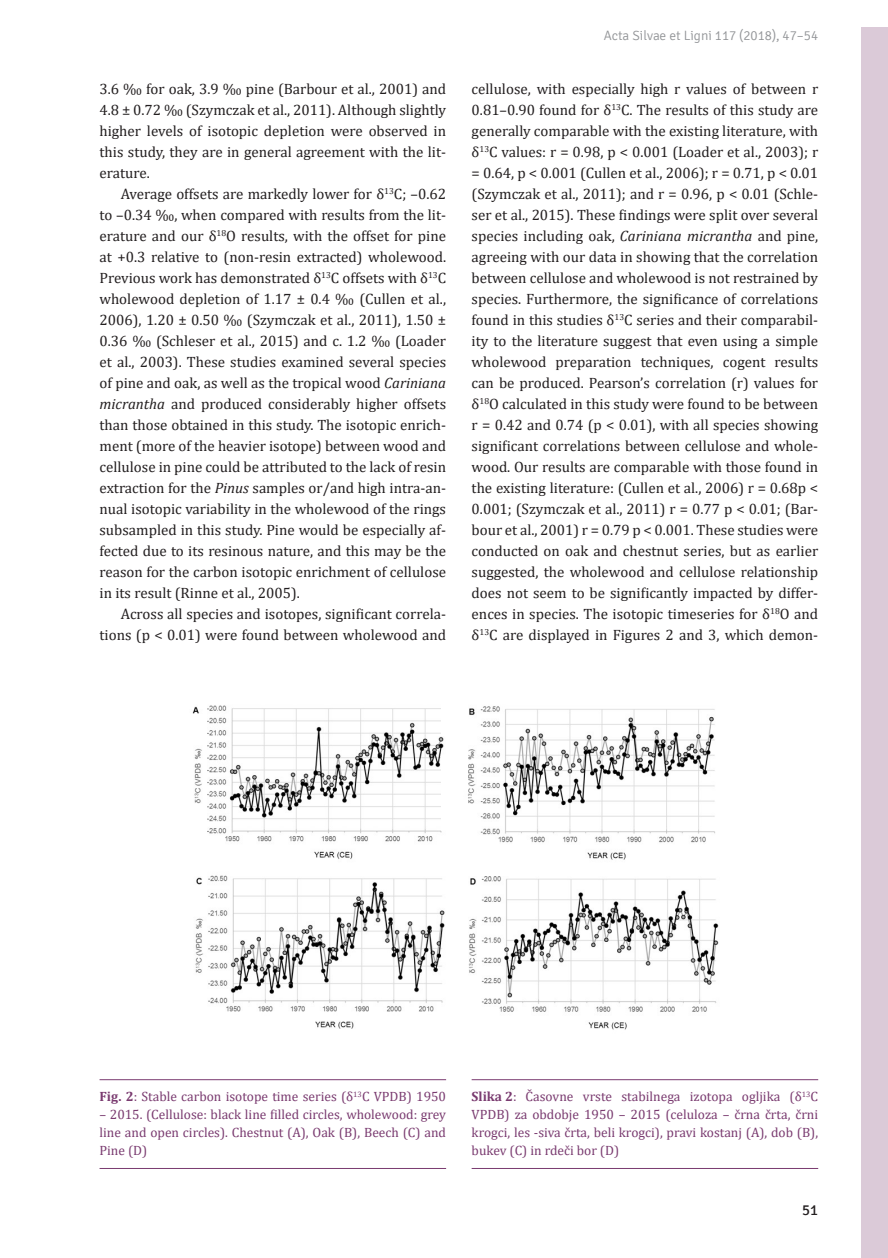
<style>
.page{position:relative;width:888px;height:1258px;background:#fff}
.page>*{position:absolute;margin:0;border:0;box-sizing:border-box;transform-origin:0 0}
._20Tekst_e{font:15px/21px "Cambria";color:#231f20;text-align:justify}
.t1{font:15px "Signika";color:#231f20}
._30Slika_e{font:13.5px/18px "Cambria";color:#7a3b70;text-align:justify}
._30Slika{font:13.5px/18px "Cambria";color:#7a3b70;text-align:justify}
.t2{font:300 13.5px "Signika";color:#939598}
.s1{font-style:italic}
.s2{font-weight:700}
</style>
<div class="page">
<div style="left:861px;top:27px;width:27px;height:1231px;background:#dbcad8"></div>
<hr style="left:100px;top:1079px;width:346px;height:1px;background:#7a3b70">
<hr style="left:100px;top:1168px;width:346px;height:1px;background:#7a3b70">
<hr style="left:472px;top:1079px;width:346px;height:1px;background:#7a3b70">
<hr style="left:472px;top:1168px;width:346px;height:1px;background:#7a3b70">
<img style="left:192px;top:705px;width:527px;height:325px">
<p class="_20Tekst_e" style="left:100px;top:79px;width:348px">3.6 ‰ for oak, 3.9 ‰ pine (Barbour et al., 2001) and 4.8 ± 0.72 ‰ (Szymczak et al., 2011). Although slightly higher levels of isotopic depletion were observed in this study, they are in general agreement with the lit&shy;erature.</p>
<p class="_20Tekst_e" style="left:100px;top:184px;width:348px;text-indent:21px">Average offsets are markedly lower for δ<sup>13</sup>C; –0.62 to –0.34 ‰, when compared with results from the lit&shy;erature and our δ<sup>18</sup>O results, with the offset for pine at +0.3 relative to (non-resin extracted) wholewood.<br>Previous work has demonstrated δ<sup>13</sup>C offsets with δ<sup>13</sup>C wholewood depletion of 1.17 ± 0.4 ‰ (Cullen et al., 2006), 1.20 ± 0.50 ‰ (Szymczak et al., 2011), 1.50 ± 0.36 ‰ (Schleser et al., 2015) and c. 1.2 ‰ (Loader et al., 2003). These studies examined several species of pine and oak, as well as the tropical wood <span class="s1">Cariniana micrantha</span> and produced considerably higher offsets than those obtained in this study. The isotopic enrich&shy;ment (more of the heavier isotope) between wood and cellulose in pine could be attributed to the lack of resin extraction for the <span class="s1">Pinus</span> samples or/and high intra-an&shy;nual isotopic variability in the wholewood of the rings subsampled in this study. Pine would be especially af&shy;fected due to its resinous nature, and this may be the reason for the carbon isotopic enrichment of cellulose in its result (Rinne et al., 2005).</p>
<p class="_20Tekst_e" style="left:100px;top:604px;width:348px;text-align:right">Across all species and isotopes, significant correla&shy;tions (p &lt; 0.01) were found between wholewood and</p>
<p class="t2" style="left:604px;top:28px;width:216px">Acta Silvae et Ligni 117 (2018), 47–54</p>
<p class="_20Tekst_e" style="left:472px;top:79px;width:348px">cellulose, with especially high r values of between r 0.81–0.90 found for δ<sup>13</sup>C. The results of this study are generally comparable with the existing literature, with δ<sup>13</sup>C values: r = 0.98, p &lt; 0.001 (Loader et al., 2003); r = 0.64, p &lt; 0.001 (Cullen et al., 2006); r = 0.71, p &lt; 0.01 (Szymczak et al., 2011); and r = 0.96, p &lt; 0.01 (Schle&shy;ser et al., 2015). These findings were split over several species including oak, <span class="s1">Cariniana micrantha</span> and pine, agreeing with our data in showing that the correlation between cellulose and wholewood is not restrained by species. Furthermore, the significance of correlations found in this studies δ<sup>13</sup>C series and their comparabil&shy;ity to the literature suggest that even using a simple wholewood preparation techniques, cogent results can be produced. Pearson’s correlation (r) values for δ<sup>18</sup>O calculated in this study were found to be between r = 0.42 and 0.74 (p &lt; 0.01), with all species showing significant correlations between cellulose and whole&shy;wood. Our results are comparable with those found in the existing literature: (Cullen et al., 2006) r = 0.68p &lt; 0.001; (Szymczak et al., 2011) r = 0.77 p &lt; 0.01; (Bar&shy;bour et al., 2001) r = 0.79 p &lt; 0.001. These studies were conducted on oak and chestnut series, but as earlier suggested, the wholewood and cellulose relationship does not seem to be significantly impacted by differ&shy;ences in species. The isotopic timeseries for δ<sup>18</sup>O and δ<sup>13</sup>C are displayed in Figures 2 and 3, which demon-</p>
<p class="_30Slika" style="left:100px;top:1088px;width:348px"><span class="s2">Fig. 2</span>: Stable carbon isotope time series (δ<sup>13</sup>C VPDB) 1950</p>
<p class="_30Slika" style="left:100px;top:1106px;width:348px">– 2015. (Cellulose: black line filled circles, wholewood: grey line and open circles). Chestnut (A), Oak (B), Beech (C) and Pine (D)</p>
<p class="_30Slika_e" style="left:472px;top:1088px;width:348px"><span class="s2">Slika 2</span>: Časovne vrste stabilnega izotopa ogljika (δ<sup>13</sup>C VPDB) za obdobje 1950 – 2015 (celuloza – črna črta, črni krogci, les -siva črta, beli krogci), pravi kostanj (A), dob (B), bukev (C) in rdeči bor (D)</p>
<p class="t1" style="left:802px;top:1201px;width:17px">51</p>
</div>
